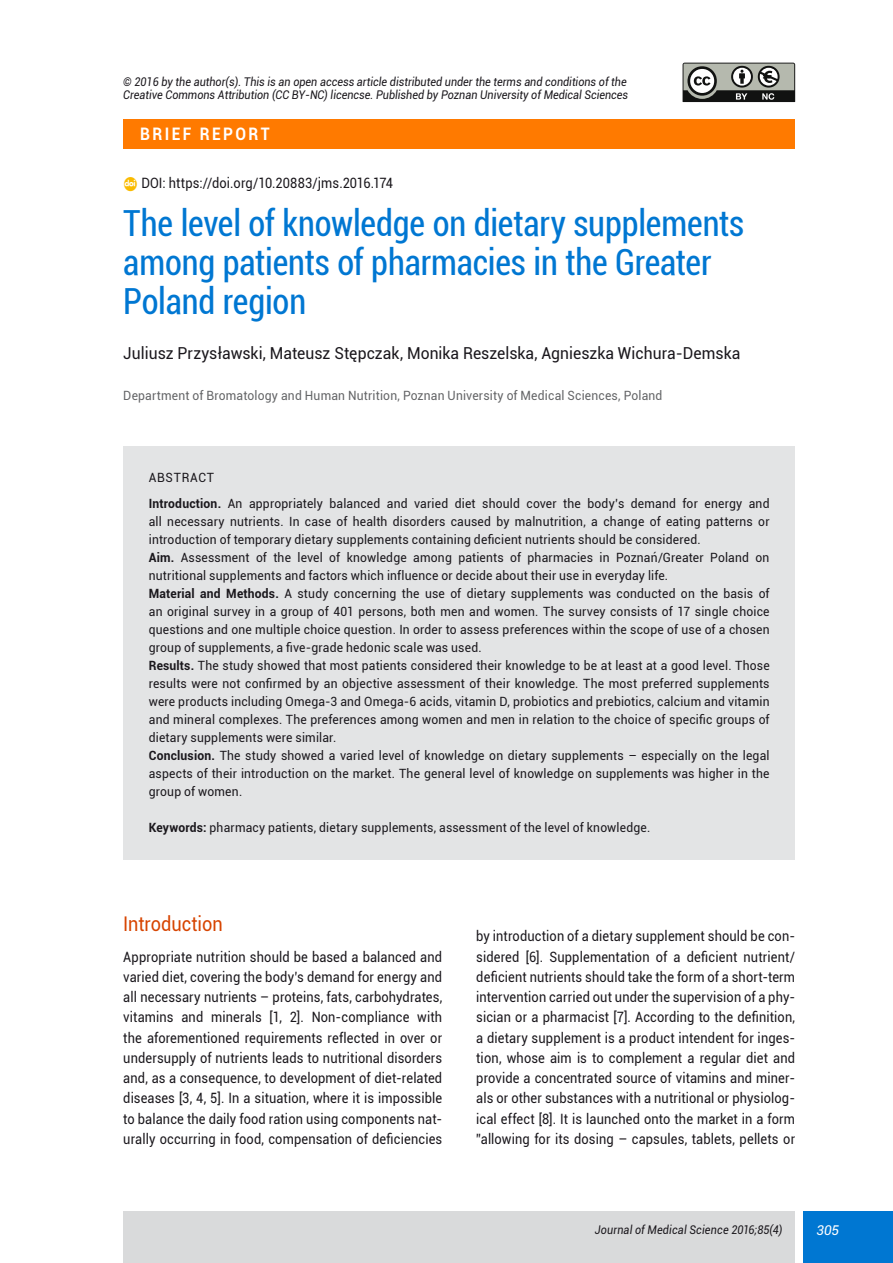
<style>
.page{position:relative;width:893px;height:1263px;background:#fff}
.page>*{position:absolute;margin:0;border:0;box-sizing:border-box;transform-origin:0 0}
.TYT_tytul{font:condensed 36px/39px "Roboto";letter-spacing:-.005em;color:#0077d2;scale:.95 1}
.PKT_1{font:20.25px "Roboto";color:#d74400;scale:.9 1}
.Sekcja{font:700 17.25px "Roboto";letter-spacing:.15em;color:#fff;scale:.9 1}
.TYT_autorzy{font:16.5px "Roboto";color:#1a171c;scale:.95 1}
.TXT_bez_wciecia{font:14.25px/20.2px "Roboto";letter-spacing:.01em;color:#1a171c;text-align:justify;scale:.9 1}
.DOI{font:14.25px "Roboto";letter-spacing:.005em;color:#1a171c;scale:.9 1}
.t1{font:italic 13.5px "Roboto";color:#fff}
.STR_tekst{font:12.75px/18px "Roboto";letter-spacing:.015em;color:#1a171c;text-align:justify;scale:.95 1}
.TYT_afiliacja{font:12.75px "Roboto";letter-spacing:.015em;color:#646567;scale:.95 1}
.STR_abstract{font:12.75px "Roboto";color:#1a171c;scale:.95 1}
.t2{font:italic 12px/13.5px "Roboto";color:#1a171c;scale:.9 1}
.s1{font-weight:700}
</style>
<div class="page">
<div style="left:804px;top:1212px;width:89px;height:51px;background:#0077d2"></div>
<div style="left:123px;top:1212px;width:672px;height:51px;background:#d9dadb"></div>
<svg style="left:683px;top:63px;width:113px;height:40px"></svg>
<div style="left:123px;top:446px;width:672px;height:414px;background:#e3e4e5"></div>
<div style="left:123px;top:119px;width:672px;height:30px;background:#ff7a00"></div>
<p class="t2" style="left:123px;top:74px;width:562px">© 2016 by the author(s). This is an open access article distributed under the terms and conditions of the<br>Creative Commons Attribution (CC BY-NC) licencse. Published by Poznan University of Medical Sciences</p>
<p class="Sekcja" style="left:140px;top:122px;width:145px">BRIEF REPORT</p>
<p class="DOI" style="left:141px;top:173px;width:281px">DOI: https://doi.org/10.20883/jms.2016.174</p>
<p class="TYT_tytul" style="left:123px;top:202px;width:655px">The level of knowledge on dietary supplements among patients of pharmacies in the Greater<br>Poland region</p>
<p class="TYT_autorzy" style="left:123px;top:342px;width:651px">Juliusz Przysławski, Mateusz Stępczak, Monika Reszelska, Agnieszka Wichura‑Demska</p>
<p class="TYT_afiliacja" style="left:123px;top:387px;width:569px">Department of Bromatology and Human Nutrition, Poznan University of Medical Sciences, Poland</p>
<p class="STR_abstract" style="left:149px;top:468px;width:70px">Abstract</p>
<p class="STR_tekst" style="left:149px;top:494px;width:655px"><span class="s1">Introduction.</span> An appropriately balanced and varied diet should cover the body’s demand for energy and all necessary nutrients. In case of health disorders caused by malnutrition, a change of eating patterns or introduction of temporary dietary supplements containing deficient nutrients should be considered.</p>
<p class="STR_tekst" style="left:149px;top:548px;width:655px"><span class="s1">Aim.</span> Assessment of the level of knowledge among patients of pharmacies in Poznań/Greater Poland on nutritional supplements and factors which influence or decide about their use in everyday life.</p>
<p class="STR_tekst" style="left:149px;top:584px;width:655px"><span class="s1">Material and Methods.</span> A study concerning the use of dietary supplements was conducted on the basis of an original survey in a group of 401 persons, both men and women. The survey consists of 17 single choice questions and one multiple choice question. In order to assess preferences within the scope of use of a chosen group of supplements, a five‑grade hedonic scale was used.</p>
<p class="STR_tekst" style="left:149px;top:656px;width:655px"><span class="s1">Results.</span> The study showed that most patients considered their knowledge to be at least at a good level. Those results were not confirmed by an objective assessment of their knowledge. The most preferred supplements were products including Omega-3 and Omega-6 acids, vitamin D, probiotics and prebiotics, calcium and vitamin and mineral complexes. The preferences among women and men in relation to the choice of specific groups of dietary supplements were similar.</p>
<p class="STR_tekst" style="left:149px;top:746px;width:655px"><span class="s1">Conclusion.</span> The study showed a varied level of knowledge on dietary supplements – especially on the legal aspects of their introduction on the market. The general level of knowledge on supplements was higher in the group of women.</p>
<p class="STR_tekst" style="left:149px;top:818px;width:529px"><span class="s1">Keywords:</span> pharmacy patients, dietary supplements, assessment of the level of knowledge.</p>
<p class="PKT_1" style="left:123px;top:910px;width:112px">Introduction</p>
<p class="TXT_bez_wciecia" style="left:123px;top:946px;width:356px">Appropriate nutrition should be based a balanced and varied diet, covering the body’s demand for energy and all necessary nutrients – proteins, fats, carbohydrates, vitamins and minerals [1, 2]. Non‑compliance with the aforementioned requirements reflected in over or undersupply of nutrients leads to nutritional disorders and, as a consequence, to development of diet‑related diseases [3, 4, 5]. In a situation, where it is impossible to balance the daily food ration using components nat‑ urally occurring in food, compensation of deficiencies</p>
<p class="TXT_bez_wciecia" style="left:476px;top:926px;width:356px">by introduction of a dietary supplement should be con‑ sidered [6]. Supplementation of a deficient nutrient/ deficient nutrients should take the form of a short‑term intervention carried out under the supervision of a phy‑ sician or a pharmacist [7]. According to the definition, a dietary supplement is a product intendent for inges‑ tion, whose aim is to complement a regular diet and provide a concentrated source of vitamins and miner‑ als or other substances with a nutritional or physiolog‑ ical effect [8]. It is launched onto the market in a form ”allowing for its dosing – capsules, tablets, pellets or</p>
<p class="t2" style="left:595px;top:1223px;width:210px">Journal of Medical Science 2016;85(4)</p>
<p class="t1" style="left:816px;top:1220px;width:24px">305</p>
</div>
